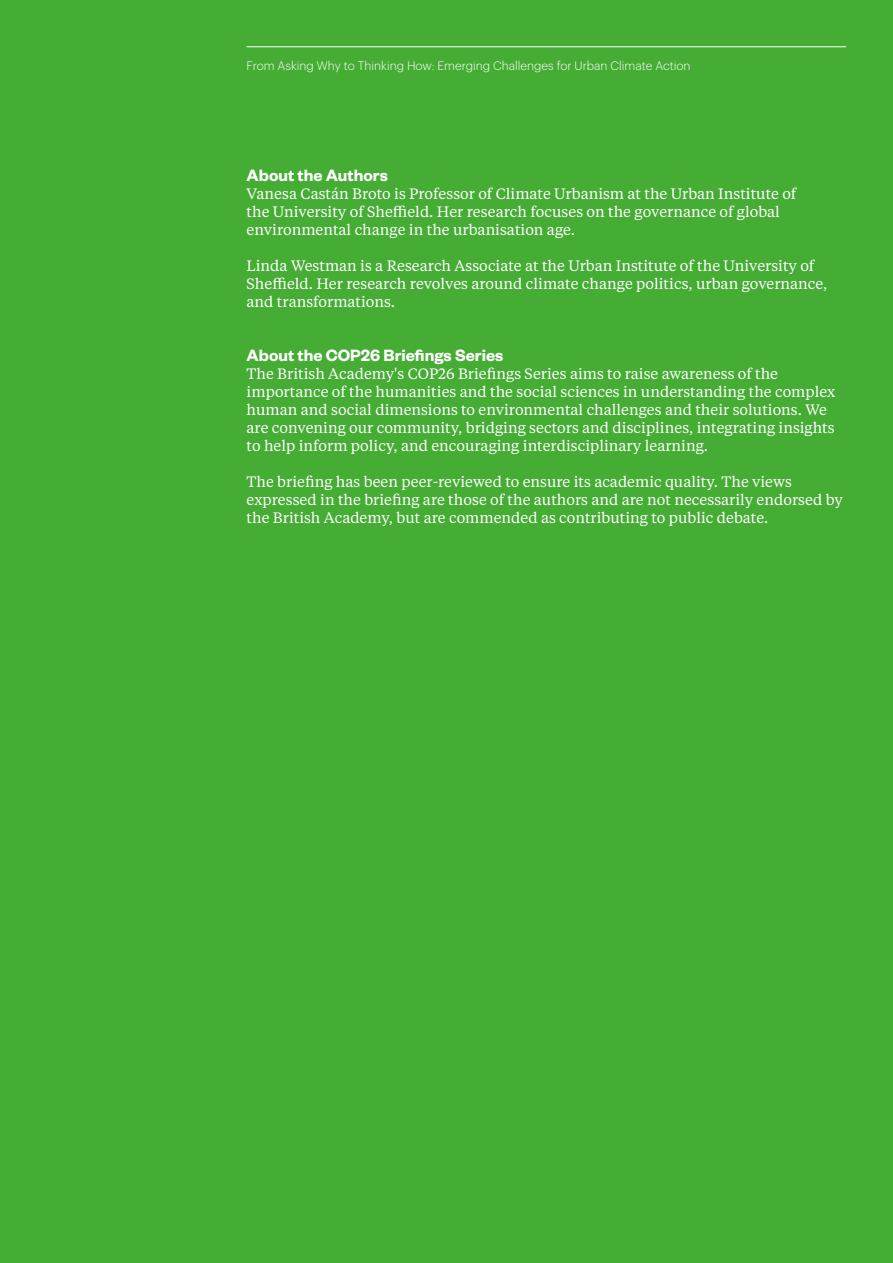
<style>
.page{position:relative;width:893px;height:1263px;background:#45ac34}
.page>*{position:absolute;margin:0;border:0;box-sizing:border-box;transform-origin:0 0}
.t1{font:600 18px "Founders Grotesk";color:#fff}
.t2{font:15px/18px "Tiempos Text";color:#fff}
.t3{font:300 12px "Graphik";color:#fff}
</style>
<div class="page">
<hr style="left:247px;top:47px;width:599px;height:1px;background:#fff">
<p class="t3" style="left:247px;top:57px;width:445px">From Asking Why to Thinking How: Emerging Challenges for Urban Climate Action</p>
<p class="t1" style="left:247px;top:164px;width:143px">About the Authors</p>
<p class="t2" style="left:247px;top:184px;width:551px">Vanesa Castán Broto is Professor of Climate Urbanism at the Urban Institute of the University of Sheffield. Her research focuses on the governance of global environmental change in the urbanisation age.</p>
<p class="t2" style="left:247px;top:256px;width:582px">Linda Westman is a Research Associate at the Urban Institute of the University of<br>Sheffield. Her research revolves around climate change politics, urban governance, and transformations.</p>
<p class="t1" style="left:247px;top:344px;width:258px">About the COP26 Briefings Series</p>
<p class="t2" style="left:247px;top:364px;width:590px">The British Academy's COP26 Briefings Series aims to raise awareness of the importance of the humanities and the social sciences in understanding the complex human and social dimensions to environmental challenges and their solutions. We are convening our community, bridging sectors and disciplines, integrating insights to help inform policy, and encouraging interdisciplinary learning.</p>
<p class="t2" style="left:247px;top:472px;width:598px">The briefing has been peer-reviewed to ensure its academic quality. The views expressed in the briefing are those of the authors and are not necessarily endorsed by the British Academy, but are commended as contributing to public debate.</p>
</div>
